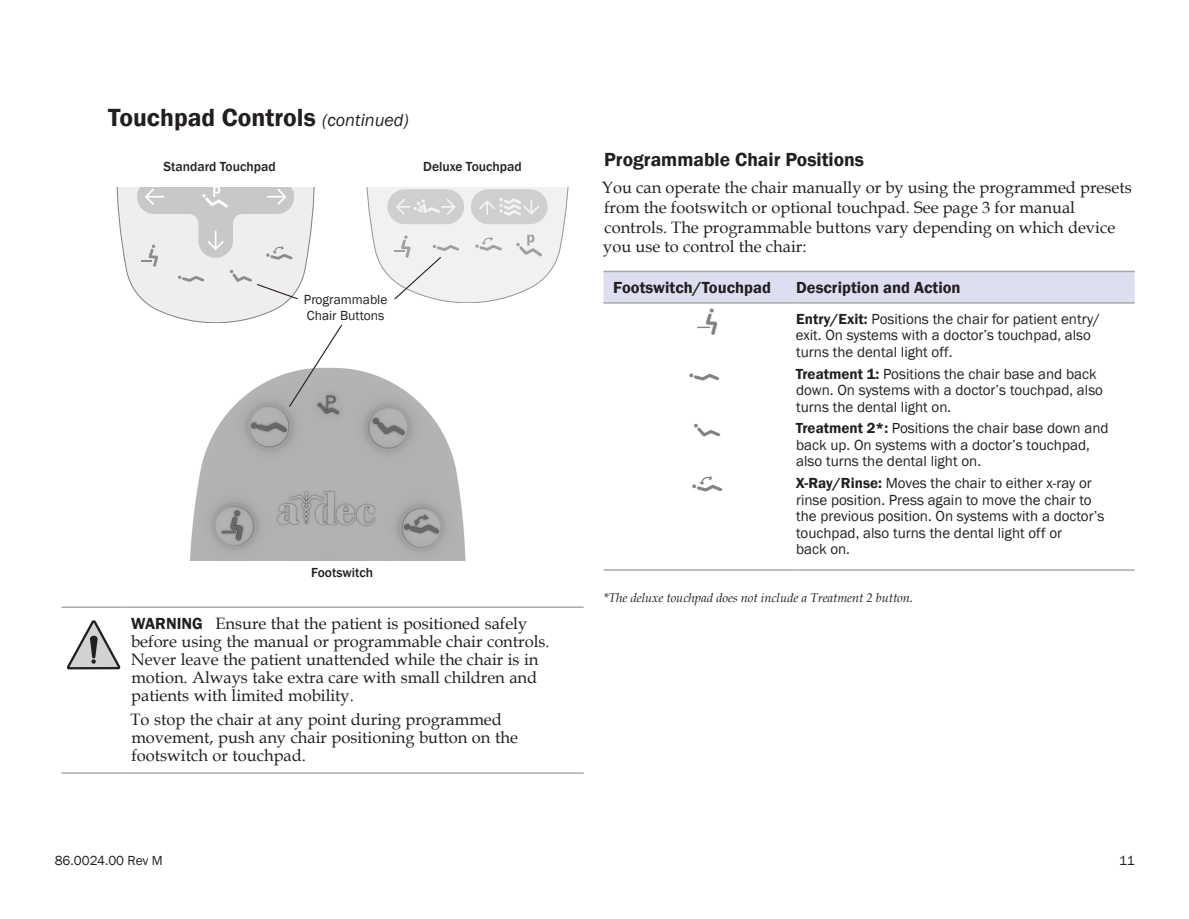
<style>
.page{position:relative;width:1189px;height:919px;background:#fff}
.page>*{position:absolute;margin:0;border:0;box-sizing:border-box;transform-origin:0 0}
.Heading_2{font:600 25.5px "Franklin Gothic";color:#231f20}
.Table_Text_w_Icons{font:21px "Adec Touch Pad";color:#808285}
.Heading_3{font:600 19.5px "Franklin Gothic";color:#231f20}
.Warning_text{font:16.5px/18px "Book Antiqua";color:#231f20}
.Body_Text_-_2nd_Colu{font:16.5px/19.8px "Book Antiqua";color:#231f20}
.Table_Heading{font:600 16.5px "Franklin Gothic";color:#231f20}
.Table_Text{font:15px/16.5px "Franklin Gothic";color:#231f20}
.Callout{font:13.5px/15.8px "Franklin Gothic";color:#231f20}
.Callout-2{font:500 13.5px "Franklin Gothic";color:#231f20}
.Note_-_Legal_Text{font:italic 12.75px "Book Antiqua";letter-spacing:-.005em;color:#231f20}
.s1{font-weight:400;font-style:italic;font-size:18px}
.s2{font-family:"Franklin Gothic";font-weight:600}
.s3{font-weight:600}
</style>
<div class="page">
<div style="left:603px;top:272px;width:531px;height:30px;background:#dddeef"></div>
<hr style="left:603px;top:271px;width:192px;height:1px;background:#a8a9ad">
<hr style="left:795px;top:271px;width:339px;height:1px;background:#a8a9ad">
<hr style="left:603px;top:302px;width:192px;height:2px;background:#a8a9ad">
<hr style="left:795px;top:302px;width:339px;height:2px;background:#a8a9ad">
<hr style="left:603px;top:569px;width:192px;height:1px;background:#a8a9ad">
<hr style="left:795px;top:569px;width:339px;height:1px;background:#a8a9ad">
<img style="left:190px;top:368px;width:276px;height:192px">
<hr style="left:126px;top:606px;width:457px;height:2px;background:#a8a9ad">
<hr style="left:126px;top:772px;width:457px;height:1px;background:#a8a9ad">
<hr style="left:61px;top:606px;width:65px;height:2px;background:#a8a9ad">
<hr style="left:61px;top:772px;width:65px;height:1px;background:#a8a9ad">
<svg style="left:67px;top:620px;width:53px;height:49px"></svg>
<svg style="left:366px;top:188px;width:203px;height:115px"></svg>
<svg style="left:116px;top:188px;width:227px;height:220px"></svg>
<p class="Heading_2" style="left:108px;top:102px;width:302px">Touchpad Controls <span class="s1">(continued)</span></p>
<p class="Callout-2" style="left:163px;top:159px;width:114px">Standard Touchpad</p>
<p class="Callout-2" style="left:423px;top:159px;width:100px">Deluxe Touchpad</p>
<p class="Callout" style="left:304px;top:292px;width:85px">Programmable<br>Chair Buttons</p>
<p class="Callout-2" style="left:311px;top:564px;width:64px">Footswitch</p>
<p class="Warning_text" style="left:131px;top:614px;width:420px"><span class="s2">WARNING</span> Ensure that the patient is positioned safely before using the manual or programmable chair controls.<br>Never leave the patient unattended while the chair is in motion. Always take extra care with small children and patients with limited mobility.</p>
<p class="Warning_text" style="left:130px;top:709px;width:389px">To stop the chair at any point during programmed movement, push any chair positioning button on the footswitch or touchpad.</p>
<p class="Heading_3" style="left:604px;top:147px;width:261px">Programmable Chair Positions</p>
<p class="Body_Text_-_2nd_Colu" style="left:602px;top:177px;width:531px">You can operate the chair manually or by using the programmed presets from the footswitch or optional touchpad. See page 3 for manual controls. The programmable buttons vary depending on which device you use to control the chair:</p>
<p class="Table_Heading" style="left:613px;top:277px;width:159px">Footswitch/Touchpad</p>
<p class="Table_Heading" style="left:796px;top:277px;width:166px">Description and Action</p>
<p class="Table_Text_w_Icons" style="left:696px;top:309px;width:23px">O</p>
<p class="Table_Text" style="left:796px;top:311px;width:306px"><span class="s3">Entry/Exit:</span> Positions the chair for patient entry/ exit. On systems with a doctor’s touchpad, also turns the dental light off.</p>
<p class="Table_Text_w_Icons" style="left:688px;top:364px;width:34px">R</p>
<p class="Table_Text" style="left:795px;top:365px;width:309px"><span class="s3">Treatment 1:</span> Positions the chair base and back down. On systems with a doctor’s touchpad, also turns the dental light on.</p>
<p class="Table_Text_w_Icons" style="left:693px;top:419px;width:30px">Q</p>
<p class="Table_Text" style="left:795px;top:420px;width:314px"><span class="s3">Treatment 2*:</span> Positions the chair base down and back up. On systems with a doctor’s touchpad, also turns the dental light on.</p>
<p class="Table_Text_w_Icons" style="left:691px;top:473px;width:33px">S</p>
<p class="Table_Text" style="left:795px;top:475px;width:310px"><span class="s3">X-Ray/Rinse:</span> Moves the chair to either x-ray or rinse position. Press again to move the chair to the previous position. On systems with a doctor’s touchpad, also turns the dental light off or<br>back on.</p>
<p class="Note_-_Legal_Text" style="left:603px;top:588px;width:311px">*The deluxe touchpad does not include a Treatment 2 button.</p>
<p class="Callout" style="left:55px;top:852px;width:110px">86.0024.00 Rev M</p>
<p class="Callout" style="left:1119px;top:852px;width:17px">11</p>
</div>
